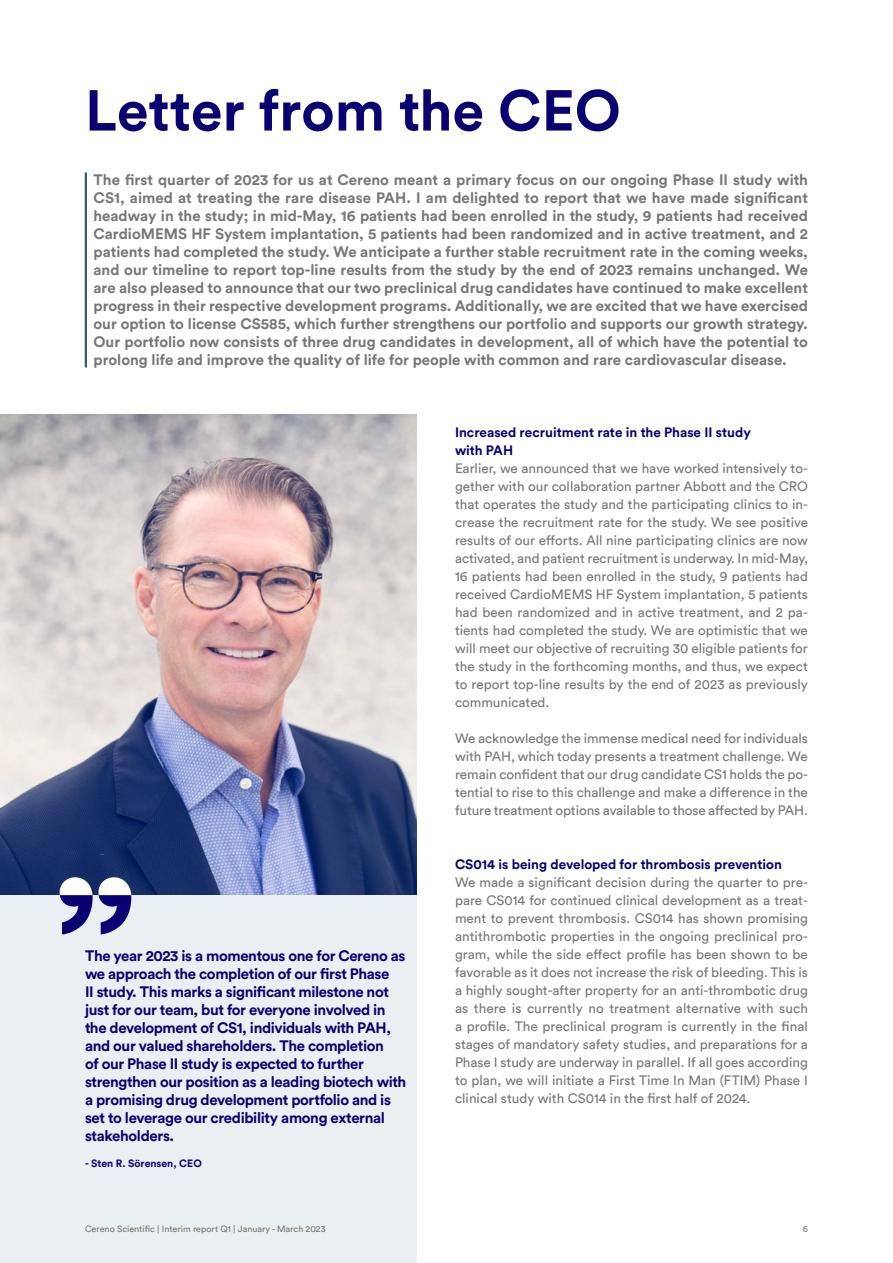
<style>
.page{position:relative;width:893px;height:1263px;background:#fff}
.page>*{position:absolute;margin:0;border:0;box-sizing:border-box;transform-origin:0 0}
.Citat{font:700 197.4px "Circular Std";color:#090072}
.H1_1{font:700 57px "Circular Std";color:#090072}
.Ingress{font:700 15px/18px "Circular Std";color:#787573;text-align:justify}
.Citat-2{font:700 15px/18px "Circular Std";letter-spacing:-.025em;color:#090072}
.t1{font:13.5px/18px "Circular Std";color:#787573;text-align:justify}
.t2{font:700 13.5px/18px "Circular Std";color:#090072}
.Citerad{font:700 10.5px "Circular Std";color:#090072}
.t3{font:9px "Circular Std";color:#787573}
</style>
<div class="page">
<img style="left:0;top:415px;width:417px;height:480px">
<div style="left:0;top:895px;width:417px;height:368px;background:#eaeff1"></div>
<hr style="left:85px;top:172px;width:2px;height:195px;background:#2d5b71">
<svg style="left:60px;top:877px;width:71px;height:18px"></svg>
<p class="H1_1" style="left:85px;top:74px;width:537px">Letter from the CEO</p>
<p class="Ingress" style="left:94px;top:170px;width:716px">The first quarter of 2023 for us at Cereno meant a primary focus on our ongoing Phase II study with CS1, aimed at treating the rare disease PAH. I am delighted to report that we have made significant headway in the study; in mid-May, 16 patients had been enrolled in the study, 9 patients had received CardioMEMS HF System implantation, 5 patients had been randomized and in active treatment, and 2 patients had completed the study. We anticipate a further stable recruitment rate in the coming weeks, and our timeline to report top-line results from the study by the end of 2023 remains unchanged. We are also pleased to announce that our two preclinical drug candidates have continued to make excellent progress in their respective development programs. Additionally, we are excited that we have exercised our option to license CS585, which further strengthens our portfolio and supports our growth strategy.<br>Our portfolio now consists of three drug candidates in development, all of which have the potential to prolong life and improve the quality of life for people with common and rare cardiovascular disease.</p>
<p class="Citat" style="left:53px;top:822px;width:86px">”</p>
<p class="Citat-2" style="left:85px;top:946px;width:323px">The year 2023 is a momentous one for Cereno as we approach the completion of our first Phase<br>II study. This marks a significant milestone not just for our team, but for everyone involved in the development of CS1, individuals with PAH, and our valued shareholders. The completion<br>of our Phase II study is expected to further strengthen our position as a leading biotech with a promising drug development portfolio and is set to leverage our credibility among external stakeholders.</p>
<p class="Citerad" style="left:85px;top:1157px;width:118px">- Sten R. Sörensen, CEO</p>
<h3 class="t2" style="left:455px;top:423px;width:297px">Increased recruitment rate in the Phase II study with PAH</h3>
<p class="t1" style="left:455px;top:459px;width:355px">Earlier, we announced that we have worked intensively to&shy;gether with our collaboration partner Abbott and the CRO that operates the study and the participating clinics to in&shy;crease the recruitment rate for the study. We see positive results of our efforts. All nine participating clinics are now activated, and patient recruitment is underway. In mid-May, 16 patients had been enrolled in the study, 9 patients had received CardioMEMS HF System implantation, 5 patients had been randomized and in active treatment, and 2 pa&shy;tients had completed the study. We are optimistic that we will meet our objective of recruiting 30 eligible patients for the study in the forthcoming months, and thus, we expect to report top-line results by the end of 2023 as previously communicated.</p>
<p class="t1" style="left:455px;top:729px;width:354px">We acknowledge the immense medical need for individuals with PAH, which today presents a treatment challenge. We remain confident that our drug candidate CS1 holds the po&shy;tential to rise to this challenge and make a difference in the future treatment options available to those affected by PAH.</p>
<h3 class="t2" style="left:455px;top:855px;width:329px">CS014 is being developed for thrombosis prevention</h3>
<p class="t1" style="left:455px;top:873px;width:355px">We made a significant decision during the quarter to pre&shy;pare CS014 for continued clinical development as a treat&shy;ment to prevent thrombosis. CS014 has shown promising antithrombotic properties in the ongoing preclinical pro&shy;gram, while the side effect profile has been shown to be favorable as it does not increase the risk of bleeding. This is a highly sought-after property for an anti-thrombotic drug as there is currently no treatment alternative with such a profile. The preclinical program is currently in the final stages of mandatory safety studies, and preparations for a Phase I study are underway in parallel. If all goes according to plan, we will initiate a First Time In Man (FTIM) Phase I clinical study with CS014 in the first half of 2024.</p>
<p class="t3" style="left:85px;top:1223px;width:242px">Cereno Scientific | Interim report Q1 | January - March 2023</p>
<p class="t3" style="left:803px;top:1223px;width:7px">6</p>
</div>
